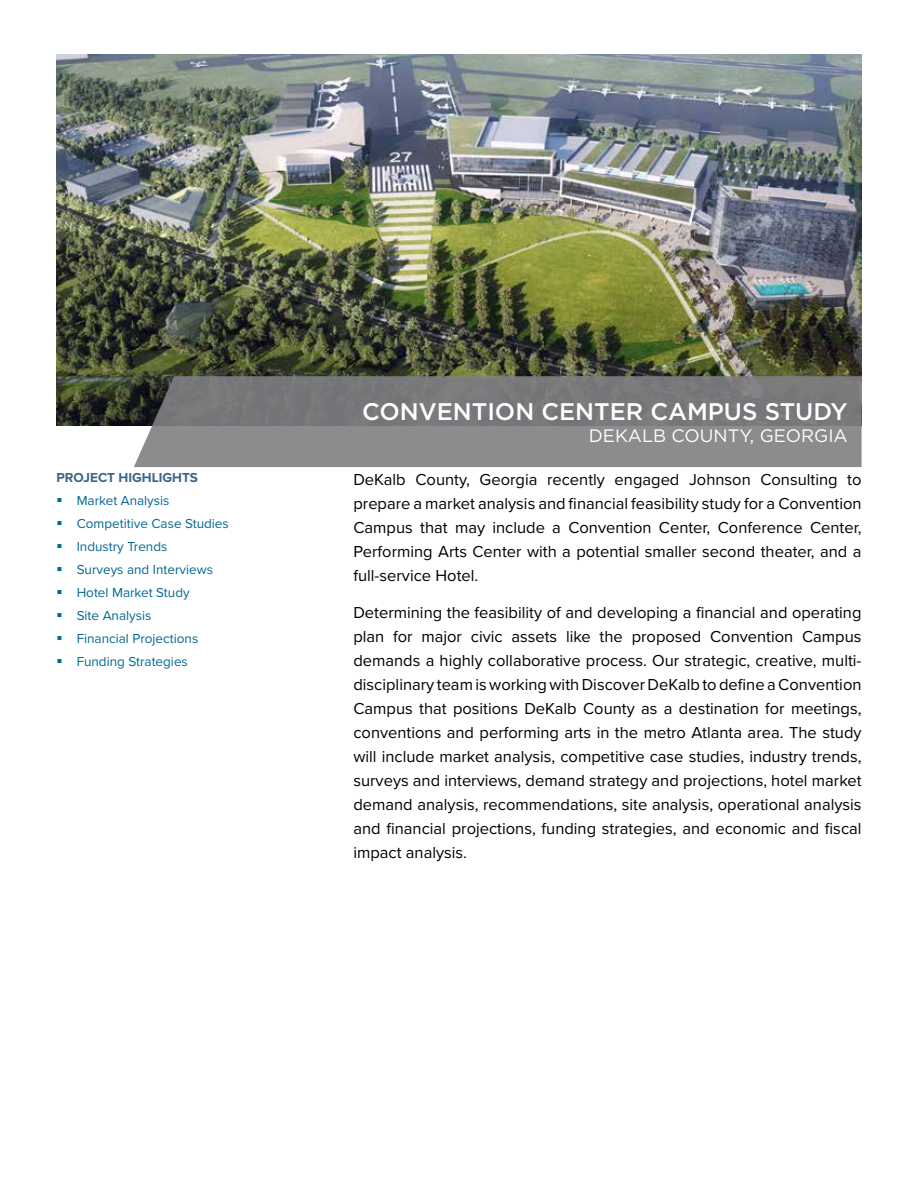
<style>
.page{position:relative;width:918px;height:1188px;background:#fff}
.page>*{position:absolute;margin:0;border:0;box-sizing:border-box;transform-origin:0 0}
.t1{font:500 24px "Gotham";color:#fff}
.t2{font:18px "Gotham";color:#fff}
.t3{font:16.5px/24px "Proxima Nova";color:#000;text-align:justify}
.t4{font:13.5px/23px "Proxima Nova";color:#006990}
.t5{font:700 13.5px "Proxima Nova";color:#3c6488}
</style>
<div class="page">
<img style="left:56px;top:54px;width:806px;height:372px">
<svg style="left:134px;top:376px;width:728px;height:91px;background:#808082"></svg>
<p class="t5" style="left:56px;top:468px;width:143px">PROJECT HIGHLIGHTS</p>
<p class="t4" style="left:77px;top:489px;width:154px">Market Analysis<br>Competitive Case Studies<br>Industry Trends<br>Surveys and Interviews<br>Hotel Market Study<br>Site Analysis<br>Financial Projections<br>Funding Strategies</p>
<h1 class="t1" style="left:362px;top:396px;width:487px">CONVENTION CENTER CAMPUS STUDY</h1>
<p class="t2" style="left:589px;top:424px;width:260px">DEKALB COUNTY, GEORGIA</p>
<p class="t3" style="left:353px;top:466px;width:510px">DeKalb County, Georgia recently engaged Johnson Consulting to prepare a market analysis and financial feasibility study for a Convention Campus that may include a Convention Center, Conference Center, Performing Arts Center with a potential smaller second theater, and a full-service Hotel.</p>
<p class="t3" style="left:353px;top:600px;width:510px">Determining the feasibility of and developing a financial and operating plan for major civic assets like the proposed Convention Campus demands a highly collaborative process. Our strategic, creative, multi&shy;disciplinary team is working with Discover DeKalb to define a Convention Campus that positions DeKalb County as a destination for meetings, conventions and performing arts in the metro Atlanta area. The study will include market analysis, competitive case studies, industry trends, surveys and interviews, demand strategy and projections, hotel market demand analysis, recommendations, site analysis, operational analysis and financial projections, funding strategies, and economic and fiscal impact analysis.</p>
</div>
